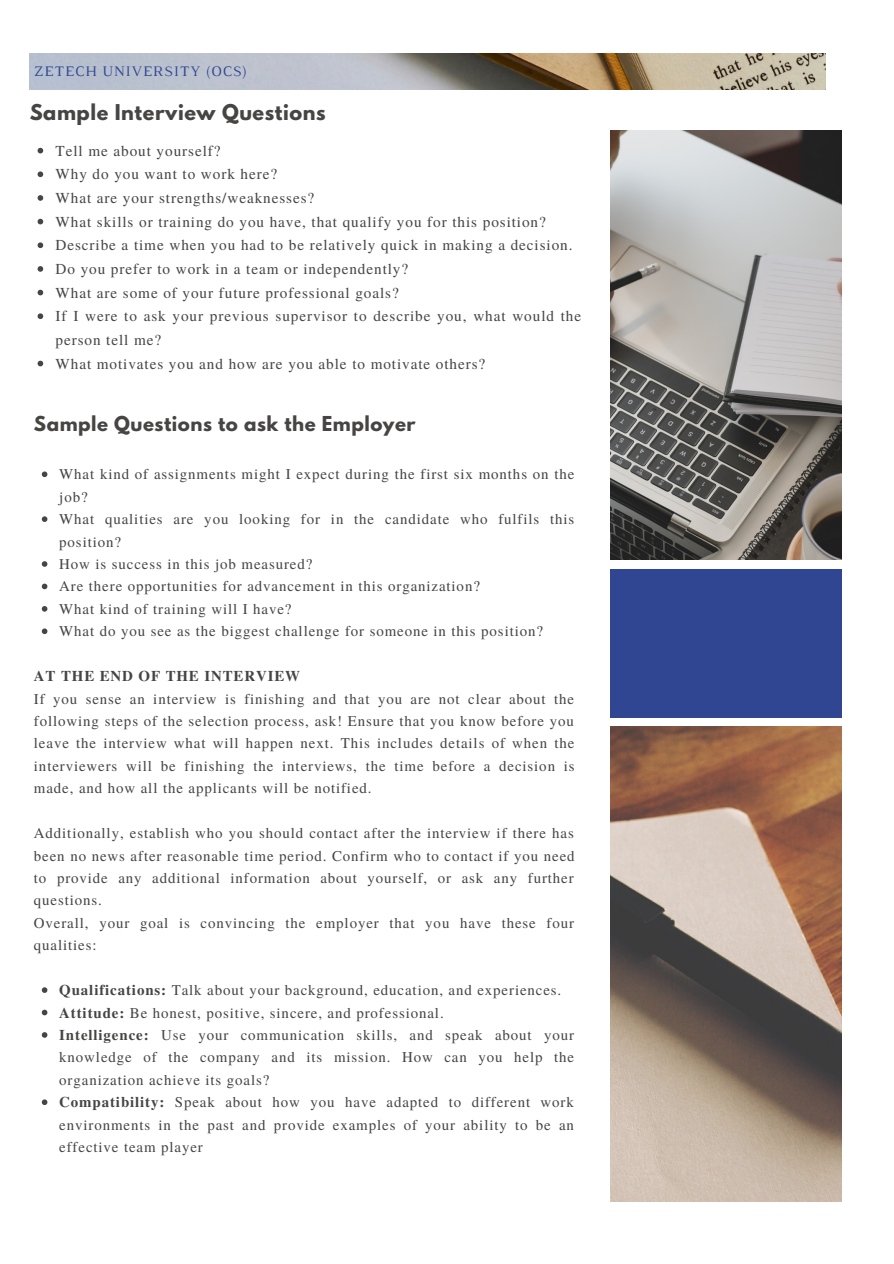
<style>
.page{position:relative;width:894px;height:1264px;background:#fff}
.page>*{position:absolute;margin:0;border:0;box-sizing:border-box;transform-origin:0 0}
.t1{font:700 19.35px "League Spartan";letter-spacing:.03em;color:#464544}
.t2{font:700 18.15px "League Spartan";letter-spacing:.03em;color:#464544}
.t3{font:15.15px/23.7px "Te X Gyre Termes";letter-spacing:.06em;color:#464544}
.t4{font:14.85px/22.4px "Te X Gyre Termes";letter-spacing:.06em;color:#464544;text-align:justify}
.t5{font:700 14.85px "Te X Gyre Termes";letter-spacing:.06em;color:#464544}
.t6{font:14.85px "Luthier";letter-spacing:.06em;color:#304692}
.s1{font-weight:700}
</style>
<div class="page">
<img style="left:30px;top:53px;width:795px;height:36px">
<svg style="left:38px;top:148px;width:5px;height:5px"></svg>
<svg style="left:38px;top:171px;width:5px;height:6px"></svg>
<svg style="left:38px;top:195px;width:5px;height:6px"></svg>
<svg style="left:38px;top:219px;width:5px;height:5px"></svg>
<svg style="left:38px;top:242px;width:5px;height:6px"></svg>
<svg style="left:38px;top:266px;width:5px;height:6px"></svg>
<svg style="left:38px;top:290px;width:5px;height:5px"></svg>
<svg style="left:38px;top:313px;width:5px;height:6px"></svg>
<svg style="left:38px;top:361px;width:5px;height:5px"></svg>
<div style="left:610px;top:569px;width:231px;height:148px;background:#304692"></div>
<img style="left:610px;top:131px;width:231px;height:429px">
<img style="left:610px;top:726px;width:231px;height:475px">
<svg style="left:42px;top:471px;width:5px;height:6px"></svg>
<svg style="left:42px;top:516px;width:5px;height:6px"></svg>
<svg style="left:42px;top:561px;width:5px;height:6px"></svg>
<svg style="left:42px;top:583px;width:5px;height:6px"></svg>
<svg style="left:42px;top:606px;width:5px;height:5px"></svg>
<svg style="left:42px;top:628px;width:5px;height:6px"></svg>
<svg style="left:42px;top:987px;width:5px;height:5px"></svg>
<svg style="left:42px;top:1009px;width:5px;height:6px"></svg>
<svg style="left:42px;top:1032px;width:5px;height:5px"></svg>
<svg style="left:42px;top:1099px;width:5px;height:5px"></svg>
<p class="t6" style="left:34px;top:65px;width:214px">ZETECH UNIVERSITY (OCS)</p>
<p class="t1" style="left:30px;top:103px;width:297px">Sample Interview Questions</p>
<p class="t3" style="left:56px;top:138px;width:166px">Tell me about yourself?</p>
<p class="t3" style="left:56px;top:162px;width:223px">Why do you want to work here?</p>
<p class="t3" style="left:56px;top:185px;width:260px">What are your strengths/weaknesses?</p>
<p class="t3" style="left:56px;top:209px;width:491px">What skills or training do you have, that qualify you for this position?</p>
<p class="t3" style="left:56px;top:232px;width:518px">Describe a time when you had to be relatively quick in making a decision.</p>
<p class="t3" style="left:56px;top:256px;width:354px">Do you prefer to work in a team or independently?</p>
<p class="t3" style="left:56px;top:280px;width:345px">What are some of your future professional goals?</p>
<p class="t3" style="left:56px;top:303px;width:527px">If I were to ask your previous supervisor to describe you, what would the person tell me?</p>
<p class="t3" style="left:56px;top:351px;width:431px">What motivates you and how are you able to motivate others?</p>
<p class="t2" style="left:34px;top:414px;width:383px">Sample Questions to ask the Employer</p>
<p class="t4" style="left:59px;top:462px;width:516px">What kind of assignments might I expect during the first six months on the job?</p>
<p class="t4" style="left:59px;top:507px;width:516px">What qualities are you looking for in the candidate who fulfils this position?</p>
<p class="t4" style="left:59px;top:552px;width:254px">How is success in this job measured?</p>
<p class="t4" style="left:59px;top:574px;width:422px">Are there opportunities for advancement in this organization?</p>
<p class="t4" style="left:59px;top:597px;width:234px">What kind of training will I have?</p>
<p class="t4" style="left:59px;top:619px;width:485px">What do you see as the biggest challenge for someone in this position?</p>
<p class="t5" style="left:34px;top:664px;width:268px">AT THE END OF THE INTERVIEW</p>
<p class="t4" style="left:34px;top:686px;width:542px">If you sense an interview is finishing and that you are not clear about the following steps of the selection process, ask! Ensure that you know before you leave the interview what will happen next. This includes details of when the interviewers will be finishing the interviews, the time before a decision is made, and how all the applicants will be notified.</p>
<p class="t4" style="left:34px;top:821px;width:542px">Additionally, establish who you should contact after the interview if there has been no news after reasonable time period. Confirm who to contact if you need to provide any additional information about yourself, or ask any further questions.</p>
<p class="t4" style="left:34px;top:910px;width:541px">Overall, your goal is convincing the employer that you have these four qualities:</p>
<p class="t4" style="left:59px;top:978px;width:503px"><span class="s1">Qualifications:</span> Talk about your background, education, and experiences.</p>
<p class="t4" style="left:59px;top:1000px;width:386px"><span class="s1">Attitude:</span> Be honest, positive, sincere, and professional.</p>
<p class="t4" style="left:59px;top:1023px;width:516px"><span class="s1">Intelligence:</span> Use your communication skills, and speak about your knowledge of the company and its mission. How can you help the organization achieve its goals?</p>
<p class="t4" style="left:59px;top:1090px;width:516px"><span class="s1">Compatibility:</span> Speak about how you have adapted to different work environments in the past and provide examples of your ability to be an effective team player</p>
</div>
